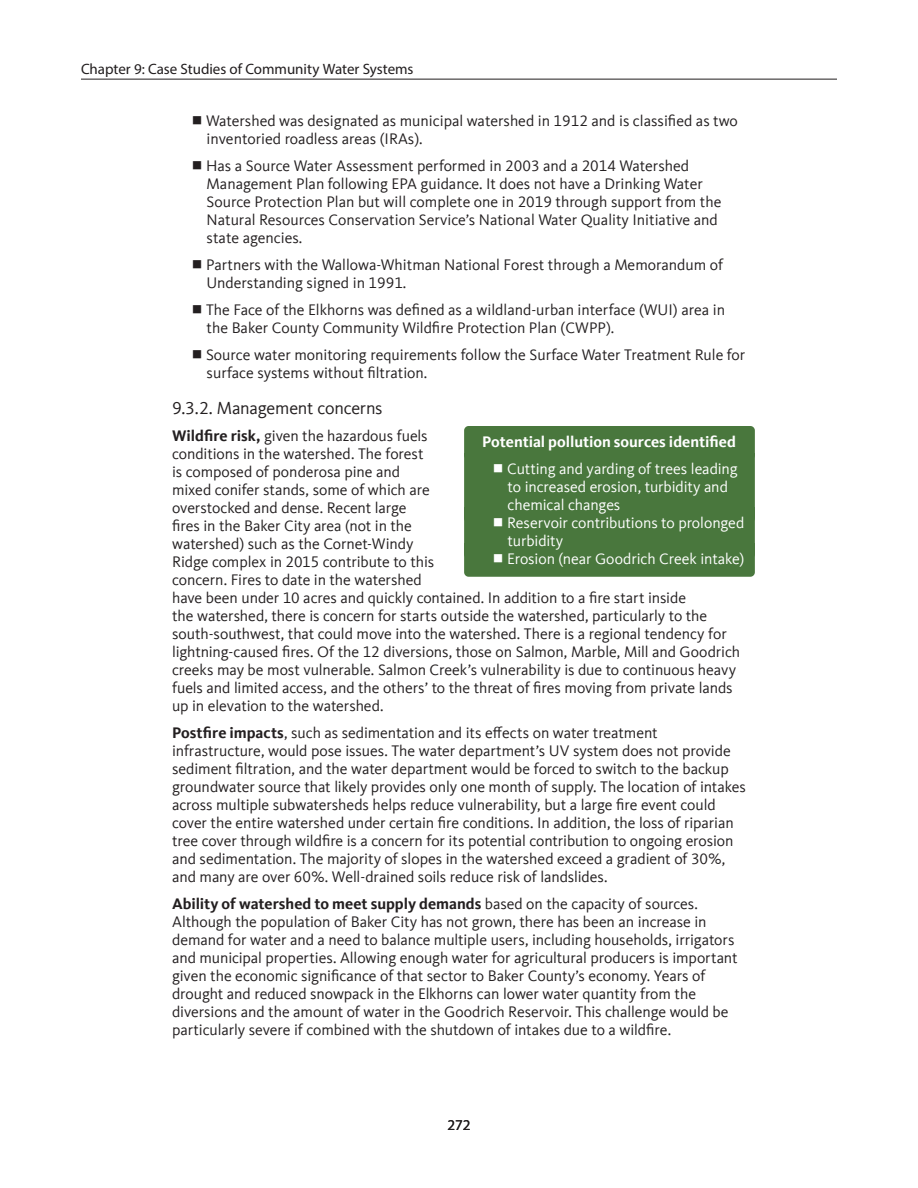
<style>
.page{position:relative;width:918px;height:1188px;background:#fff}
.page>*{position:absolute;margin:0;border:0;box-sizing:border-box;transform-origin:0 0}
.t1{font:18px "Kievit Offc";letter-spacing:-.01em;color:#231f20}
.t2{font:15.75px/18px "Kievit Offc";letter-spacing:-.005em;color:#231f20}
.t3{font:15.75px/18px "Kievit Offc";letter-spacing:-.005em;color:#fff}
.t4{font:700 15.75px "Kievit Offc";letter-spacing:-.005em;color:#fff}
.t5{font:15px "Myriad Pro";color:#211d1e}
.t6{font:15px "Myriad Pro";color:#231f20}
.s1{font-weight:700}
</style>
<div class="page">
<hr style="left:81px;top:79px;width:756px;height:1px;background:#211d1e">
<div style="left:464px;top:426px;width:291px;height:34px;background:#49773d;border-radius:4px"></div>
<div style="left:464px;top:457px;width:291px;height:120px;background:#49773d"></div>
<p class="t5" style="left:81px;top:60px;width:334px">Chapter 9: Case Studies of Community Water Systems</p>
<p class="t2" style="left:206px;top:112px;width:533px">Watershed was designated as municipal watershed in 1912 and is classified as two inventoried roadless areas (IRAs).</p>
<p class="t2" style="left:206px;top:157px;width:517px">Has a Source Water Assessment performed in 2003 and a 2014 Watershed Management Plan following EPA guidance. It does not have a Drinking Water Source Protection Plan but will complete one in 2019 through support from the Natural Resources Conservation Service’s National Water Quality Initiative and state agencies.</p>
<p class="t2" style="left:206px;top:256px;width:519px">Partners with the Wallowa-Whitman National Forest through a Memorandum of<br>Understanding signed in 1991.</p>
<p class="t2" style="left:206px;top:301px;width:521px">The Face of the Elkhorns was defined as a wildland-urban interface (WUI) area in the Baker County Community Wildfire Protection Plan (CWPP).</p>
<p class="t2" style="left:206px;top:346px;width:541px">Source water monitoring requirements follow the Surface Water Treatment Rule for surface systems without filtration.</p>
<p class="t1" style="left:172px;top:398px;width:212px">9.3.2. Management concerns</p>
<p class="t4" style="left:482px;top:433px;width:255px">Potential pollution sources identified</p>
<p class="t3" style="left:507px;top:460px;width:239px">Cutting and yarding of trees leading to increased erosion, turbidity and chemical changes<br>Reservoir contributions to prolonged turbidity<br>Erosion (near Goodrich Creek intake)</p>
<p class="t2" style="left:172px;top:427px;width:570px"><span class="s1">Wildfire risk,</span> given the hazardous fuels<br>conditions in the watershed. The forest<br>is composed of ponderosa pine and<br>mixed conifer stands, some of which are<br>overstocked and dense. Recent large<br>fires in the Baker City area (not in the<br>watershed) such as the Cornet-Windy<br>Ridge complex in 2015 contribute to this<br>concern. Fires to date in the watershed<br>have been under 10 acres and quickly contained. In addition to a fire start inside<br>the watershed, there is concern for starts outside the watershed, particularly to the south-southwest, that could move into the watershed. There is a regional tendency for lightning-caused fires. Of the 12 diversions, those on Salmon, Marble, Mill and Goodrich creeks may be most vulnerable. Salmon Creek’s vulnerability is due to continuous heavy fuels and limited access, and the others’ to the threat of fires moving from private lands up in elevation to the watershed.</p>
<p class="t2" style="left:172px;top:724px;width:575px"><span class="s1">Postfire impacts</span>, such as sedimentation and its effects on water treatment infrastructure, would pose issues. The water department’s UV system does not provide sediment filtration, and the water department would be forced to switch to the backup groundwater source that likely provides only one month of supply. The location of intakes across multiple subwatersheds helps reduce vulnerability, but a large fire event could cover the entire watershed under certain fire conditions. In addition, the loss of riparian tree cover through wildfire is a concern for its potential contribution to ongoing erosion and sedimentation. The majority of slopes in the watershed exceed a gradient of 30%, and many are over 60%. Well-drained soils reduce risk of landslides.</p>
<p class="t2" style="left:172px;top:895px;width:567px"><span class="s1">Ability of watershed to meet supply demands</span> based on the capacity of sources.<br>Although the population of Baker City has not grown, there has been an increase in demand for water and a need to balance multiple users, including households, irrigators and municipal properties. Allowing enough water for agricultural producers is important given the economic significance of that sector to Baker County’s economy. Years of drought and reduced snowpack in the Elkhorns can lower water quantity from the diversions and the amount of water in the Goodrich Reservoir. This challenge would be particularly severe if combined with the shutdown of intakes due to a wildfire.</p>
<p class="t6" style="left:447px;top:1116px;width:25px">272</p>
</div>
